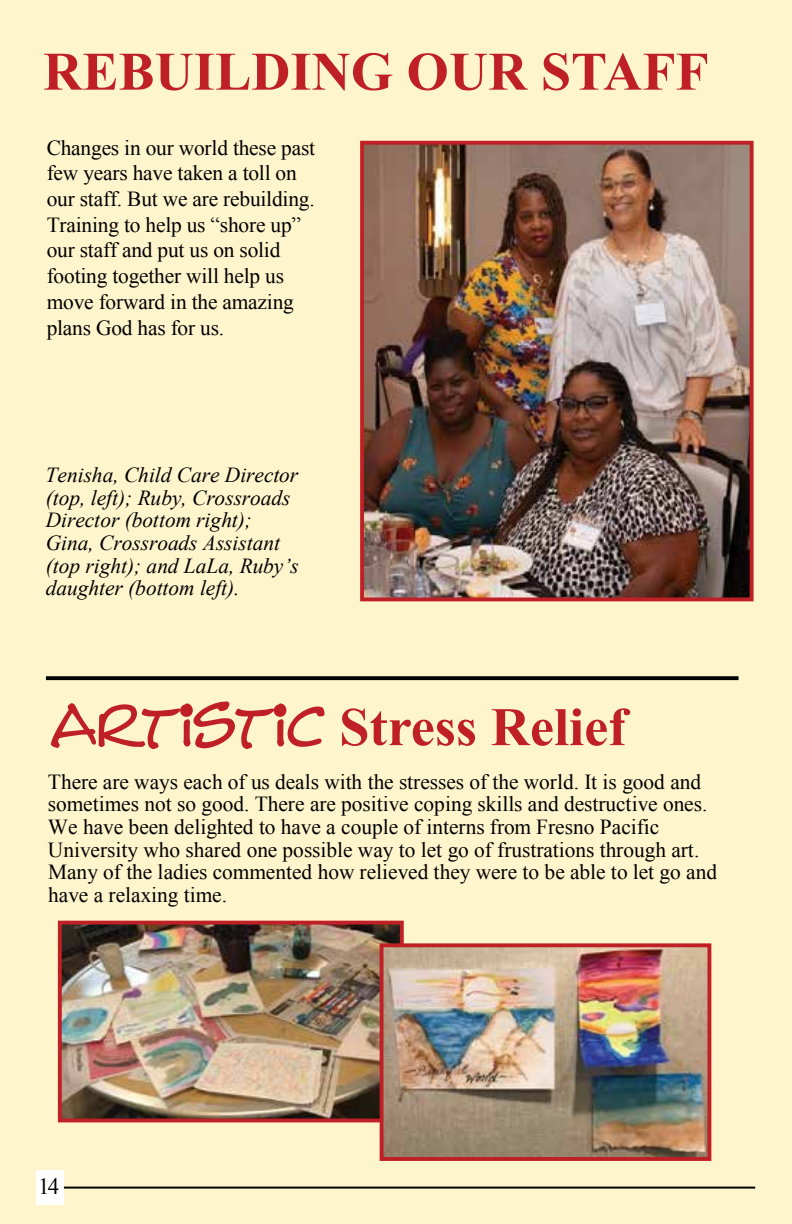
<style>
.page{position:relative;width:792px;height:1224px;background:#fff5cc}
.page>*{position:absolute;margin:0;border:0;box-sizing:border-box;transform-origin:0 0}
.t1{font:700 54.2px "Times New Roman";color:#bf2026}
.t2{font:23px "Times New Roman";color:#000}
.t3{font:21.4px/25.8px "Times New Roman";letter-spacing:-.005em;color:#000}
.t4{font:italic 21.4px/22.6px "Times New Roman";color:#000}
.s1{font-family:"Calvin";font-weight:400}
</style>
<div class="page">
<img style="left:63px;top:926px;width:336px;height:191px">
<div style="left:58px;top:921px;width:346px;height:201px;border:4px solid #bf2026"></div>
<img style="left:385px;top:948px;width:321px;height:208px">
<div style="left:380px;top:943px;width:331px;height:218px;border:4px solid #bf2026"></div>
<svg style="left:51px;top:701px;width:274px;height:48px"></svg>
<hr style="left:63px;top:1187px;width:692px;height:2px;background:#000">
<div style="left:36px;top:1171px;width:28px;height:34px;background:#fff"></div>
<svg style="left:46px;top:676px;width:693px;height:4px;background:#0e0d0b"></svg>
<img style="left:365px;top:146px;width:384px;height:450px">
<div style="left:360px;top:141px;width:394px;height:460px;border:4px solid #bf2026"></div>
<h1 class="t1" style="left:43px;top:34px;width:667px">REBUILDING OUR STAFF</h1>
<p class="t3" style="left:47px;top:134px;width:270px">Changes in our world these past few years have taken a toll on our staff. But we are rebuilding.<br>Training to help us “shore up” our staff and put us on solid footing together will help us move forward in the amazing plans God has for us.</p>
<p class="t4" style="left:46px;top:463px;width:255px">Tenisha, Child Care Director (top, left); Ruby, Crossroads<br>Director (bottom right);<br>Gina, Crossroads Assistant (top right); and LaLa, Ruby’s daughter (bottom left).</p>
<h1 class="t1" style="left:51px;top:690px;width:576px"><span class="s1">ARTISTIC</span> Stress Relief</h1>
<p class="t3" style="left:48px;top:770px;width:671px;line-height:22.6px">There are ways each of us deals with the stresses of the world. It is good and sometimes not so good. There are positive coping skills and destructive ones.<br>We have been delighted to have a couple of interns from Fresno Pacific University who shared one possible way to let go of frustrations through art.<br>Many of the ladies commented how relieved they were to be able to let go and have a relaxing time.</p>
<p class="t2" style="left:38px;top:1171px;width:23px">14</p>
</div>
